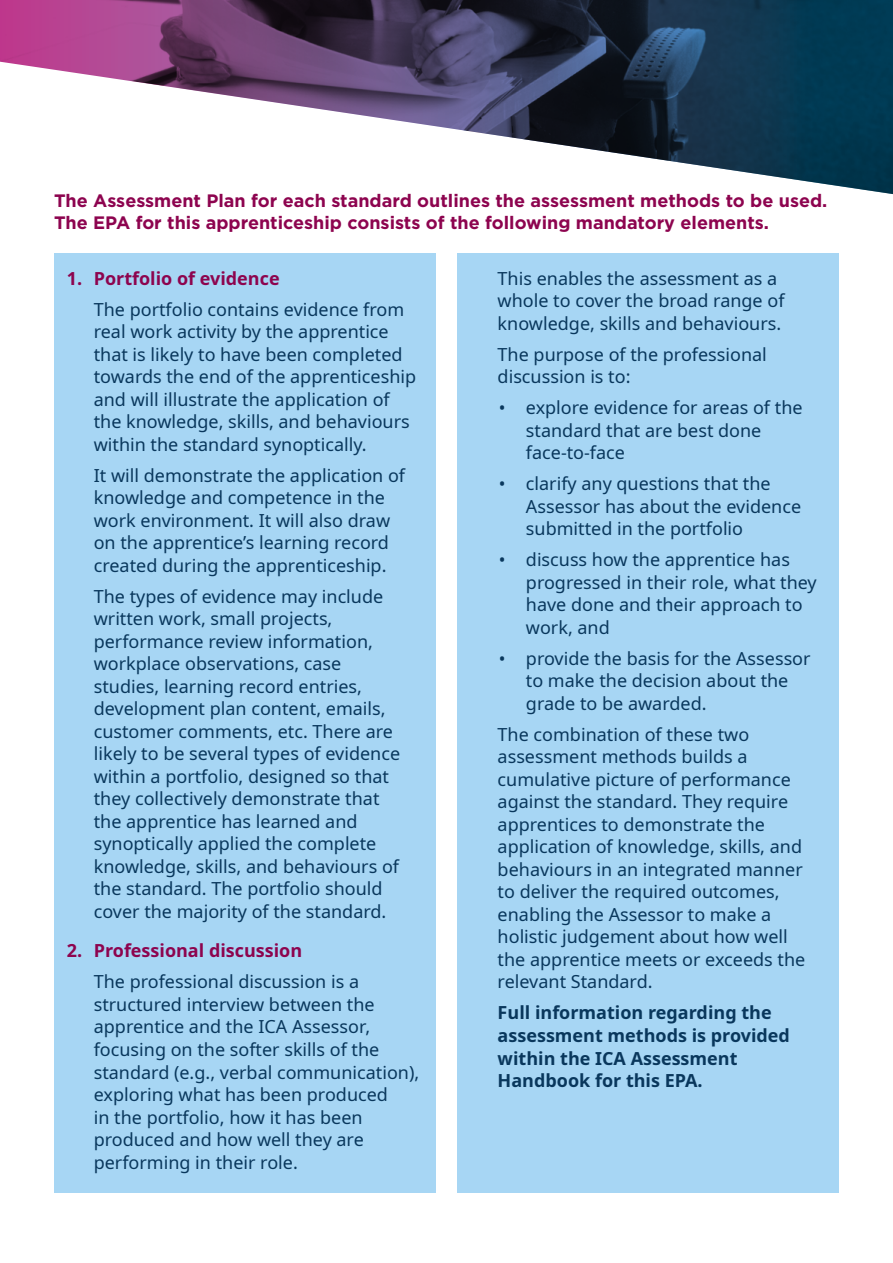
<style>
.page{position:relative;width:893px;height:1263px;background:#fff}
.page>*{position:absolute;margin:0;border:0;box-sizing:border-box;transform-origin:0 0}
.t1{font:18px/22.5px "Noto Sans";color:#09375c}
.t2{font:700 18px/22.5px "Gotham";color:#8d044f}
.t3{font:700 18px/22.5px "Noto Sans";color:#09375c}
.t4{font:700 18px "Noto Sans";color:#8d044e}
</style>
<div class="page">
<svg style="left:0;top:0;width:893px;height:195px"></svg>
<div style="left:54px;top:253px;width:381px;height:940px;background:#a7d6f4"></div>
<div style="left:458px;top:253px;width:381px;height:940px;background:#a7d6f4"></div>
<p class="t2" style="left:54px;top:189px;width:775px">The Assessment Plan for each standard outlines the assessment methods to be used.<br>The EPA for this apprenticeship consists of the following mandatory elements.</p>
<p class="t1" style="left:498px;top:267px;width:288px">This enables the assessment as a whole to cover the broad range of knowledge, skills and behaviours.</p>
<p class="t1" style="left:498px;top:343px;width:271px">The purpose of the professional discussion is to:</p>
<p class="t1" style="left:526px;top:397px;width:278px;text-indent:-27px">• explore evidence for areas of the standard that are best done face-to-face</p>
<p class="t1" style="left:526px;top:473px;width:277px;text-indent:-27px">• clarify any questions that the<br>Assessor has about the evidence submitted in the portfolio</p>
<p class="t1" style="left:526px;top:549px;width:292px;text-indent:-27px">• discuss how the apprentice has progressed in their role, what they have done and their approach to work, and</p>
<p class="t1" style="left:526px;top:648px;width:286px;text-indent:-27px">• provide the basis for the Assessor to make the decision about the grade to be awarded.</p>
<p class="t1" style="left:498px;top:724px;width:309px">The combination of these two assessment methods builds a cumulative picture of performance against the standard. They require apprentices to demonstrate the application of knowledge, skills, and behaviours in an integrated manner to deliver the required outcomes, enabling the Assessor to make a holistic judgement about how well the apprentice meets or exceeds the relevant Standard.</p>
<p class="t3" style="left:498px;top:1002px;width:294px">Full information regarding the assessment methods is provided within the ICA Assessment<br>Handbook for this EPA.</p>
<h2 class="t4" style="left:67px;top:266px;width:214px">1. Portfolio of evidence</h2>
<p class="t1" style="left:94px;top:298px;width:324px">The portfolio contains evidence from real work activity by the apprentice that is likely to have been completed towards the end of the apprenticeship and will illustrate the application of the knowledge, skills, and behaviours within the standard synoptically.</p>
<p class="t1" style="left:94px;top:464px;width:313px">It will demonstrate the application of knowledge and competence in the work environment. It will also draw on the apprentice’s learning record created during the apprenticeship.</p>
<p class="t1" style="left:94px;top:585px;width:308px">The types of evidence may include written work, small projects, performance review information, workplace observations, case studies, learning record entries, development plan content, emails, customer comments, etc. There are likely to be several types of evidence within a portfolio, designed so that they collectively demonstrate that the apprentice has learned and synoptically applied the complete knowledge, skills, and behaviours of the standard. The portfolio should cover the majority of the standard.</p>
<h2 class="t4" style="left:67px;top:938px;width:237px">2. Professional discussion</h2>
<p class="t1" style="left:94px;top:971px;width:327px">The professional discussion is a structured interview between the apprentice and the ICA Assessor, focusing on the softer skills of the standard (e.g., verbal communication), exploring what has been produced<br>in the portfolio, how it has been produced and how well they are performing in their role.</p>
</div>
